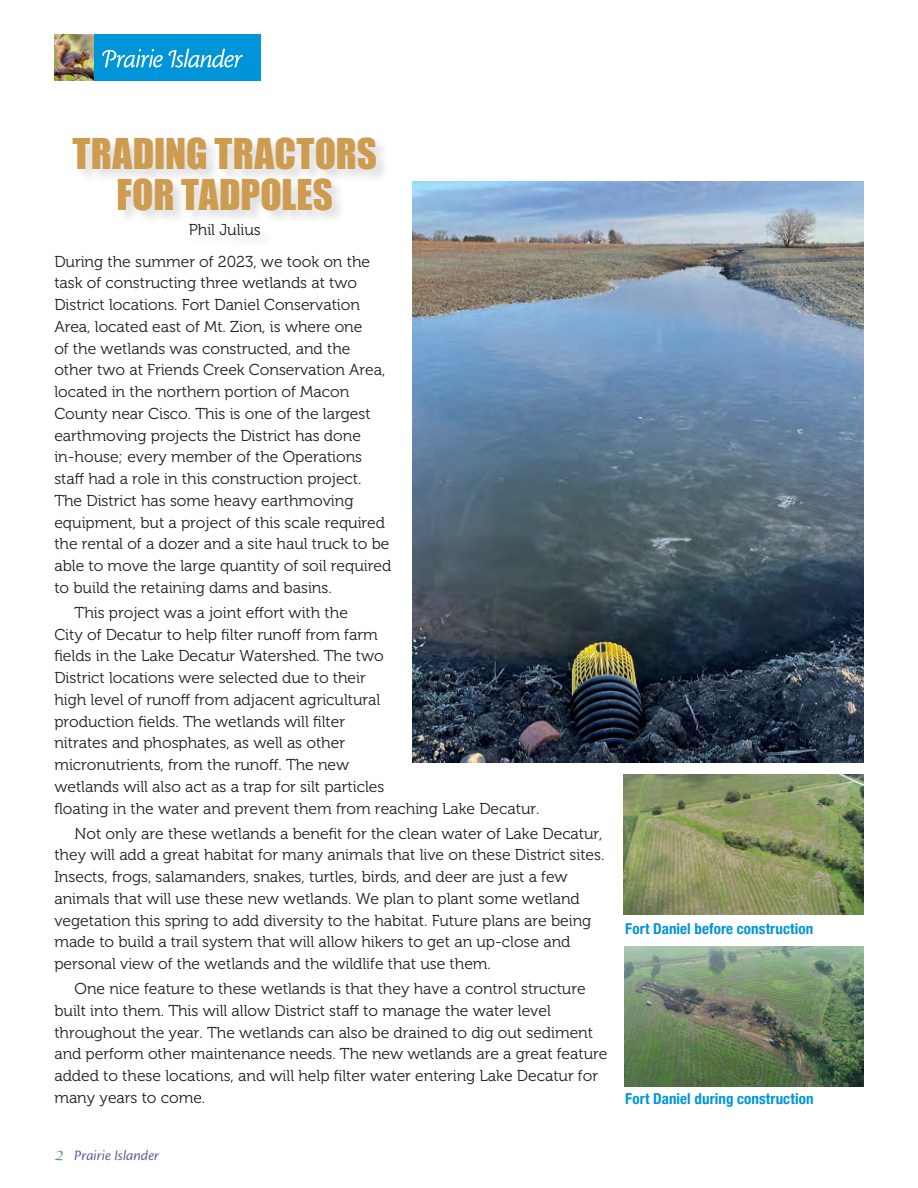
<style>
.page{position:relative;width:918px;height:1188px;background:#fff}
.page>*{position:absolute;margin:0;border:0;box-sizing:border-box;transform-origin:0 0}
.Happenings_Event_Title{font:39px/40.5px "Impact";letter-spacing:.005em;color:#ce9c50;text-align:center}
.Body_Copy_NO_Indents{font:15.75px/21.8px "Museo 300";color:#231f20}
.captions{font:700 condensed 15px "Helvetica Neue";letter-spacing:.005em;color:#0095d9}
.Page_Number_left{font:italic 15px "Cronos Pro";color:#645e9d}
.s1{font-family:"Apple Chancery";font-style:normal;font-size:18px;color:#619891}
</style>
<div class="page">
<div style="left:86px;top:35px;width:174px;height:46px;background:#0095d9"></div>
<img style="left:54px;top:35px;width:40px;height:46px">
<svg style="left:102px;top:49px;width:141px;height:19px"></svg>
<img style="left:412px;top:181px;width:452px;height:581px">
<div style="left:72px;top:137px;width:318px;height:112px;background:#231f20;opacity:.15"></div>
<img style="left:623px;top:774px;width:240px;height:140px">
<img style="left:624px;top:946px;width:240px;height:140px">
<p class="Happenings_Event_Title" style="left:73px;top:132px;width:306px">TRADING TRACTORS<br>FOR TADPOLES</p>
<p class="Body_Copy_NO_Indents" style="left:189px;top:219px;width:74px">Phil Julius</p>
<p class="Body_Copy_NO_Indents" style="left:54px;top:251px;width:338px">During the summer of 2023, we took on the task of constructing three wetlands at two District locations. Fort Daniel Conservation Area, located east of Mt. Zion, is where one<br>of the wetlands was constructed, and the other two at Friends Creek Conservation Area, located in the northern portion of Macon County near Cisco. This is one of the largest earthmoving projects the District has done in-house; every member of the Operations staff had a role in this construction project.<br>The District has some heavy earthmoving equipment, but a project of this scale required the rental of a dozer and a site haul truck to be able to move the large quantity of soil required to build the retaining dams and basins.</p>
<p class="Body_Copy_NO_Indents" style="left:54px;top:602px;width:487px;text-indent:20px">This project was a joint effort with the<br>City of Decatur to help filter runoff from farm<br>fields in the Lake Decatur Watershed. The two<br>District locations were selected due to their<br>high level of runoff from adjacent agricultural<br>production fields. The wetlands will filter<br>nitrates and phosphates, as well as other<br>micronutrients, from the runoff. The new<br>wetlands will also act as a trap for silt particles<br>floating in the water and prevent them from reaching Lake Decatur.</p>
<p class="Body_Copy_NO_Indents" style="left:54px;top:823px;width:552px;text-indent:20px">Not only are these wetlands a benefit for the clean water of Lake Decatur, they will add a great habitat for many animals that live on these District sites.<br>Insects, frogs, salamanders, snakes, turtles, birds, and deer are just a few animals that will use these new wetlands. We plan to plant some wetland vegetation this spring to add diversity to the habitat. Future plans are being made to build a trail system that will allow hikers to get an up-close and personal view of the wetlands and the wildlife that use them.</p>
<p class="Body_Copy_NO_Indents" style="left:54px;top:978px;width:555px;text-indent:20px">One nice feature to these wetlands is that they have a control structure built into them. This will allow District staff to manage the water level throughout the year. The wetlands can also be drained to dig out sediment and perform other maintenance needs. The new wetlands are a great feature added to these locations, and will help filter water entering Lake Decatur for many years to come.</p>
<p class="Page_Number_left" style="left:54px;top:1147px;width:107px"><span class="s1">2</span> Prairie Islander</p>
<p class="captions" style="left:625px;top:916px;width:190px">Fort Daniel before construction</p>
<p class="captions" style="left:625px;top:1086px;width:190px">Fort Daniel during construction</p>
</div>
